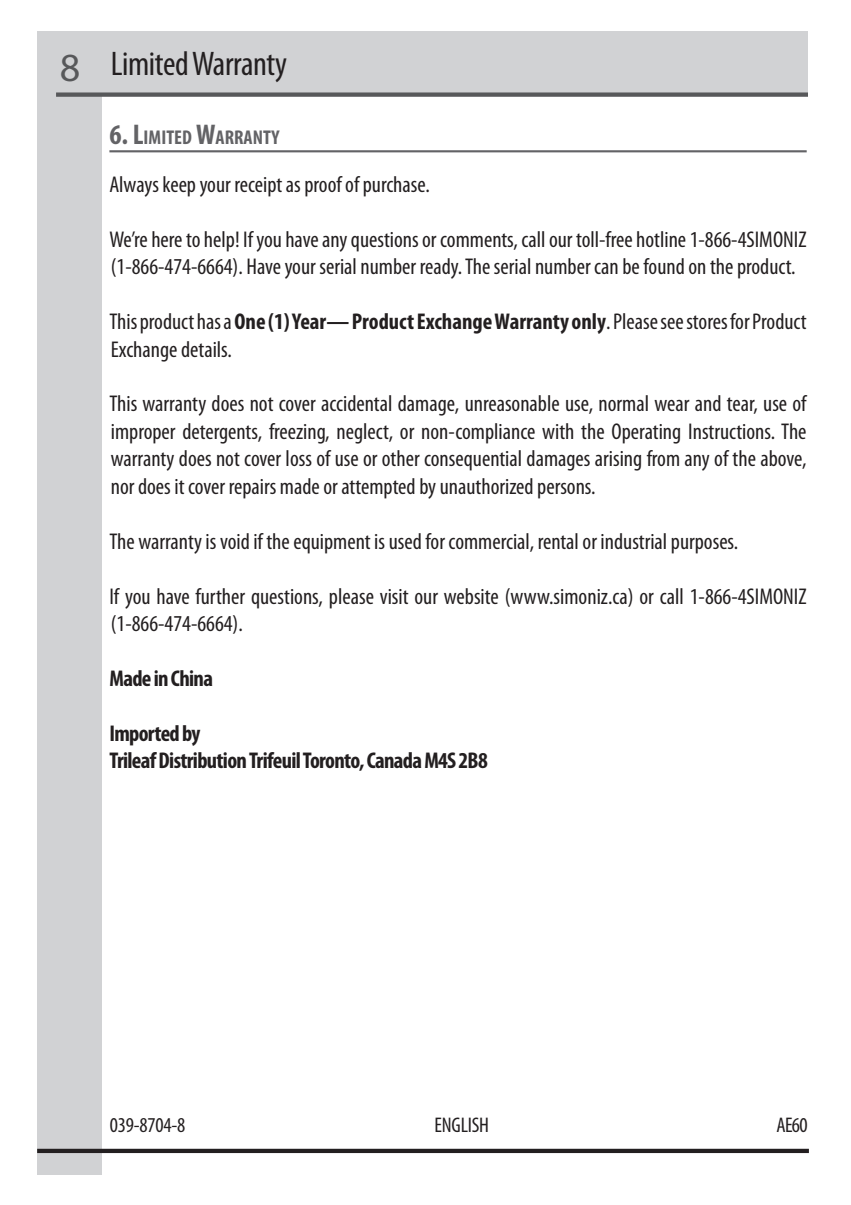
<style>
.page{position:relative;width:851px;height:1205px;background:#fff}
.page>*{position:absolute;margin:0;border:0;box-sizing:border-box;transform-origin:0 0}
.t1{font:condensed 34.25px "Myriad Pro";letter-spacing:-.01em;color:#231f20}
.t2{font:condensed 22.75px/27.5px "Myriad Pro";color:#231f20}
.t3{font:700 condensed 22.75px/27.5px "Myriad Pro";letter-spacing:-.03em;color:#231f20}
.t4{font:condensed 21.25px "Myriad Pro";letter-spacing:-.01em;color:#231f20}
.t5{font:700 condensed 20px "Myriad Pro";color:#636366}
.s1{font-stretch:normal;font-size:40px;color:#57585a}
.s2{font-size:28.5px}
.s3{font-weight:700}
</style>
<div class="page">
<div style="left:37px;top:31px;width:64px;height:1143px;background:#d1d2d4"></div>
<hr style="left:37px;top:1149px;width:771px;height:4px;background:#231f20">
<div style="left:101px;top:31px;width:706px;height:61px;background:#d1d2d4"></div>
<div style="left:56px;top:92px;width:751px;height:5px;background:#57585a"></div>
<hr style="left:109px;top:150px;width:697px;height:2px;background:#636366">
<h1 class="t1" style="left:60px;top:43px;width:229px"><span class="s1">8</span> Limited Warranty</h1>
<p class="t5" style="left:109px;top:125px;width:172px"><span class="s2">6. L</span>IMITED <span class="s2">W</span>ARRANTY</p>
<p class="t2" style="left:109px;top:170px;width:322px">Always keep your receipt as proof of purchase.</p>
<p class="t2" style="left:109px;top:225px;width:698px">We’re here to help! If you have any questions or comments, call our toll-free hotline 1‑866-4SIMONIZ (1-866-474-6664). Have your serial number ready. The serial number can be found on the product.</p>
<p class="t2" style="left:109px;top:308px;width:698px">This product has a <span class="s3">One (1) Year— Product Exchange Warranty only</span>. Please see stores for Product<br>Exchange details.</p>
<p class="t2" style="left:109px;top:390px;width:698px;text-align:justify">This warranty does not cover accidental damage, unreasonable use, normal wear and tear, use of improper detergents, freezing, neglect, or non-compliance with the Operating Instructions. The warranty does not cover loss of use or other consequential damages arising from any of the above, nor does it cover repairs made or attempted by unauthorized persons.</p>
<p class="t2" style="left:109px;top:527px;width:630px">The warranty is void if the equipment is used for commercial, rental or industrial purposes.</p>
<p class="t2" style="left:109px;top:582px;width:698px">If you have further questions, please visit our website (www.simoniz.ca) or call 1‑866‑4SIMONIZ (1-866-474-6664).</p>
<p class="t3" style="left:109px;top:664px;width:105px">Made in China</p>
<p class="t3" style="left:109px;top:719px;width:380px">Imported by<br>Trileaf Distribution Trifeuil Toronto, Canada M4S 2B8</p>
<p class="t4" style="left:110px;top:1112px;width:77px">039-8704-8</p>
<p class="t4" style="left:434px;top:1112px;width:56px">ENGLISH</p>
<p class="t4" style="left:776px;top:1112px;width:33px">AE60</p>
</div>
